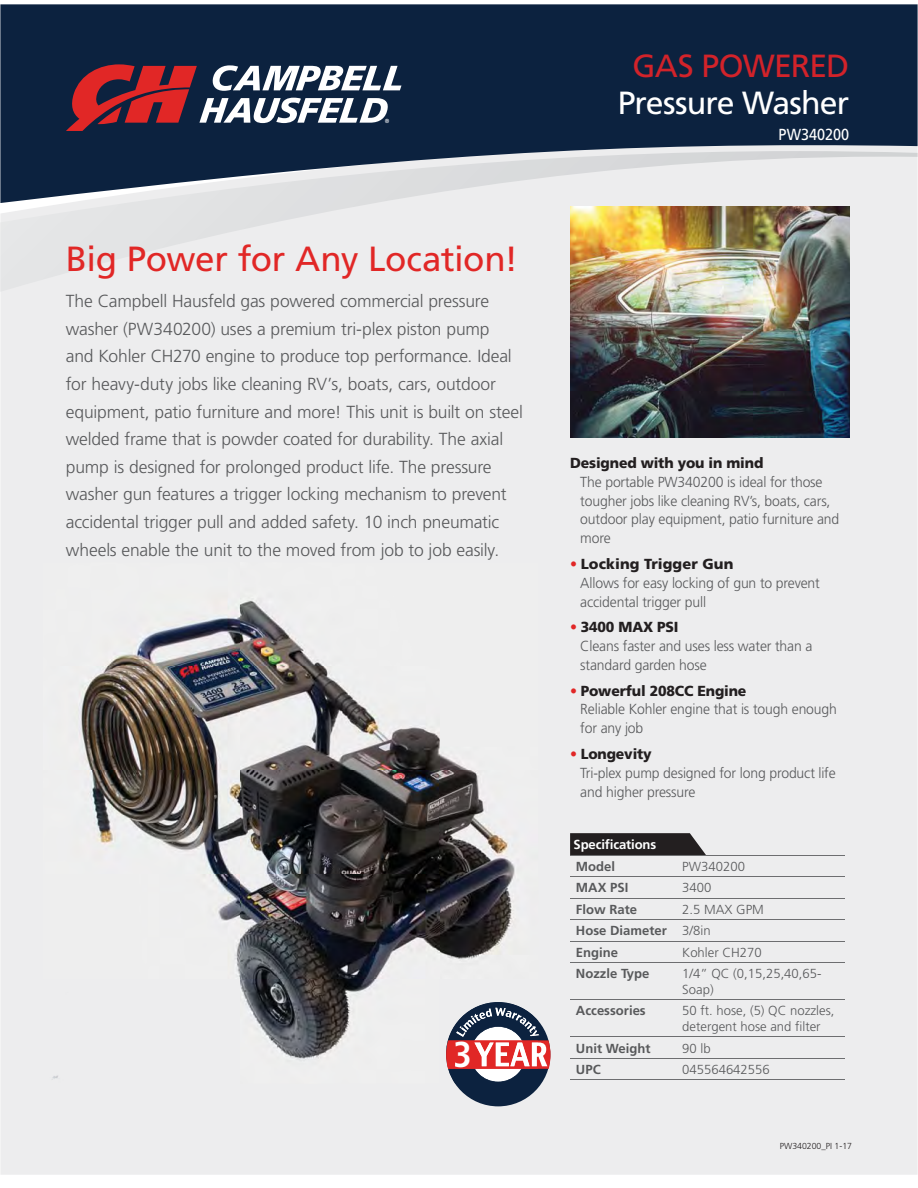
<style>
.page{position:relative;width:918px;height:1188px;background:#fff}
.page>*{position:absolute;margin:0;border:0;box-sizing:border-box;transform-origin:0 0}
.t1{font:700 condensed 36px "Frutiger LT Pro";color:#fff}
.t2{font:34.95px "Frutiger LT Pro";letter-spacing:-.01em;color:#e12726}
.t3{font:32.1px "Frutiger LT Pro";letter-spacing:-.025em;color:#fff}
.t4{font:32.1px "Frutiger LT Pro";letter-spacing:-.025em;color:#d2232a}
.t5{font:300 17.4px/27.6px "Frutiger LT Pro";letter-spacing:-.01em;color:#58595b}
.t6{font:16.05px "Frutiger LT Pro";color:#fff;scale:.9 1}
.t7{font:300 14.55px/18.9px "Frutiger LT Pro";letter-spacing:-.01em;color:#58595b;scale:.96 1}
.t8{font:900 14.55px "Frutiger LT Pro";letter-spacing:-.01em;color:#231f20;scale:.96 1}
.t9{font:300 13.05px/15.8px "Frutiger LT Pro";color:#58595b}
.t10{font:700 13.05px/21.5px "Frutiger LT Pro";color:#58595b}
.t11{font:700 13.05px "Frutiger LT Pro";letter-spacing:-.01em;color:#fff}
.t12{font:300 8.7px "Frutiger LT Pro";color:#231f20}
.s1{color:#e12726}
.s2{font-weight:900;color:#231f20}
.s3{font-weight:300}
</style>
<div class="page">
<div style="left:0;top:292px;width:918px;height:883px;background:#ededee"></div>
<div style="left:0;top:4px;width:918px;height:147px;background:#0c223f"></div>
<svg style="left:0;top:151px;width:918px;height:141px;background:#ced1d5"></svg>
<svg style="left:66px;top:64px;width:335px;height:67px"></svg>
<svg style="left:570px;top:833px;width:136px;height:22px;background:#302c2d"></svg>
<hr style="left:570px;top:876px;width:275px;height:1px;background:#6d6e70">
<hr style="left:570px;top:898px;width:275px;height:1px;background:#6d6e70">
<hr style="left:570px;top:919px;width:275px;height:1px;background:#6d6e70">
<hr style="left:570px;top:941px;width:275px;height:1px;background:#6d6e70">
<hr style="left:570px;top:962px;width:275px;height:1px;background:#6d6e70">
<hr style="left:570px;top:1000px;width:275px;height:1px;background:#6d6e70">
<hr style="left:570px;top:1037px;width:275px;height:1px;background:#6d6e70">
<hr style="left:570px;top:1058px;width:275px;height:1px;background:#6d6e70">
<hr style="left:570px;top:855px;width:275px;height:1px;background:#6d6e70">
<hr style="left:570px;top:1080px;width:275px;height:1px;background:#6d6e70">
<img style="left:570px;top:207px;width:279px;height:230px">
<div style="left:446px;top:1002px;width:104px;height:104px;background:#0c223f;border-radius:50%"></div>
<img style="left:43px;top:562px;width:396px;height:522px">
<img style="left:439px;top:562px;width:99px;height:470px">
<img style="left:439px;top:1032px;width:7px;height:52px">
<img style="left:446px;top:1002px;width:92px;height:82px">
<svg style="left:446px;top:1008px;width:105px;height:74px"></svg>
<img style="left:455px;top:1042px;width:15px;height:26px">
<h2 class="t2" style="left:66px;top:242px;width:454px">Big Power for Any Location!</h2>
<p class="t5" style="left:66px;top:288px;width:459px">The Campbell Hausfeld gas powered commercial pressure washer (PW340200) uses a premium tri-plex piston pump<br>and Kohler CH270 engine to produce top performance. Ideal for heavy-duty jobs like cleaning RV’s, boats, cars, outdoor equipment, patio furniture and more! This unit is built on steel welded frame that is powder coated for durability. The axial pump is designed for prolonged product life. The pressure washer gun features a trigger locking mechanism to prevent accidental trigger pull and added safety. 10 inch pneumatic wheels enable the unit to the moved from job to job easily.</p>
<h1 class="t1" style="left:453px;top:1034px;width:20px">3</h1>
<h3 class="t4" style="left:632px;top:50px;width:218px">GAS POWERED</h3>
<h3 class="t3" style="left:618px;top:88px;width:233px">Pressure Washer</h3>
<p class="t6" style="left:779px;top:127px;width:80px">PW340200</p>
<p class="t8" style="left:570px;top:456px;width:203px">Designed with you in mind</p>
<p class="t7" style="left:580px;top:473px;width:271px">The portable PW340200 is ideal for those tougher jobs like cleaning RV’s, boats, cars, outdoor play equipment, patio furniture and more</p>
<p class="t7" style="left:580px;top:555px;width:251px;text-indent:-10px"><span class="s1">•</span> <span class="s2">Locking Trigger Gun<br></span>Allows for easy locking of gun to prevent accidental trigger pull</p>
<p class="t7" style="left:580px;top:619px;width:243px;text-indent:-10px"><span class="s1">•</span> <span class="s2">3400 MAX PSI<br></span>Cleans faster and uses less water than a standard garden hose</p>
<p class="t7" style="left:580px;top:682px;width:269px;text-indent:-10px"><span class="s1">•</span> <span class="s2">Powerful 208CC Engine<br></span>Reliable Kohler engine that is tough enough for any job</p>
<p class="t7" style="left:580px;top:745px;width:268px;text-indent:-10px"><span class="s1">•</span> <span class="s2">Longevity<br></span>Tri-plex pump designed for long product life and higher pressure</p>
<p class="t11" style="left:574px;top:838px;width:84px">Specifications</p>
<p class="t10" style="left:576px;top:856px;width:41px">Model</p>
<p class="t9" style="left:682px;top:859px;width:64px">PW340200</p>
<p class="t10" style="left:576px;top:878px;width:54px">MAX PSI</p>
<p class="t9" style="left:682px;top:881px;width:31px">3400</p>
<p class="t10" style="left:576px;top:899px;width:63px">Flow Rate</p>
<p class="t10" style="left:576px;top:899px;width:189px;text-indent:106px"><span class="s3">2.5 MAX GPM<br></span>Hose Diameter <span class="s3">3/8in<br></span>Engine</p>
<p class="t9" style="left:682px;top:945px;width:81px">Kohler CH270</p>
<p class="t10" style="left:576px;top:964px;width:75px">Nozzle Type</p>
<p class="t9" style="left:682px;top:967px;width:141px">1/4” QC (0,15,25,40,65-<br>Soap)</p>
<p class="t10" style="left:576px;top:1001px;width:71px">Accessories</p>
<p class="t9" style="left:682px;top:1004px;width:154px">50 ft. hose, (5) QC nozzles, detergent hose and filter</p>
<p class="t10" style="left:576px;top:1038px;width:76px">Unit Weight</p>
<p class="t9" style="left:682px;top:1041px;width:30px">90 lb</p>
<p class="t10" style="left:576px;top:1059px;width:26px">UPC</p>
<p class="t9" style="left:682px;top:1062px;width:89px">045564642556</p>
<p class="t12" style="left:780px;top:1142px;width:74px">PW340200_PI 1-17</p>
</div>
